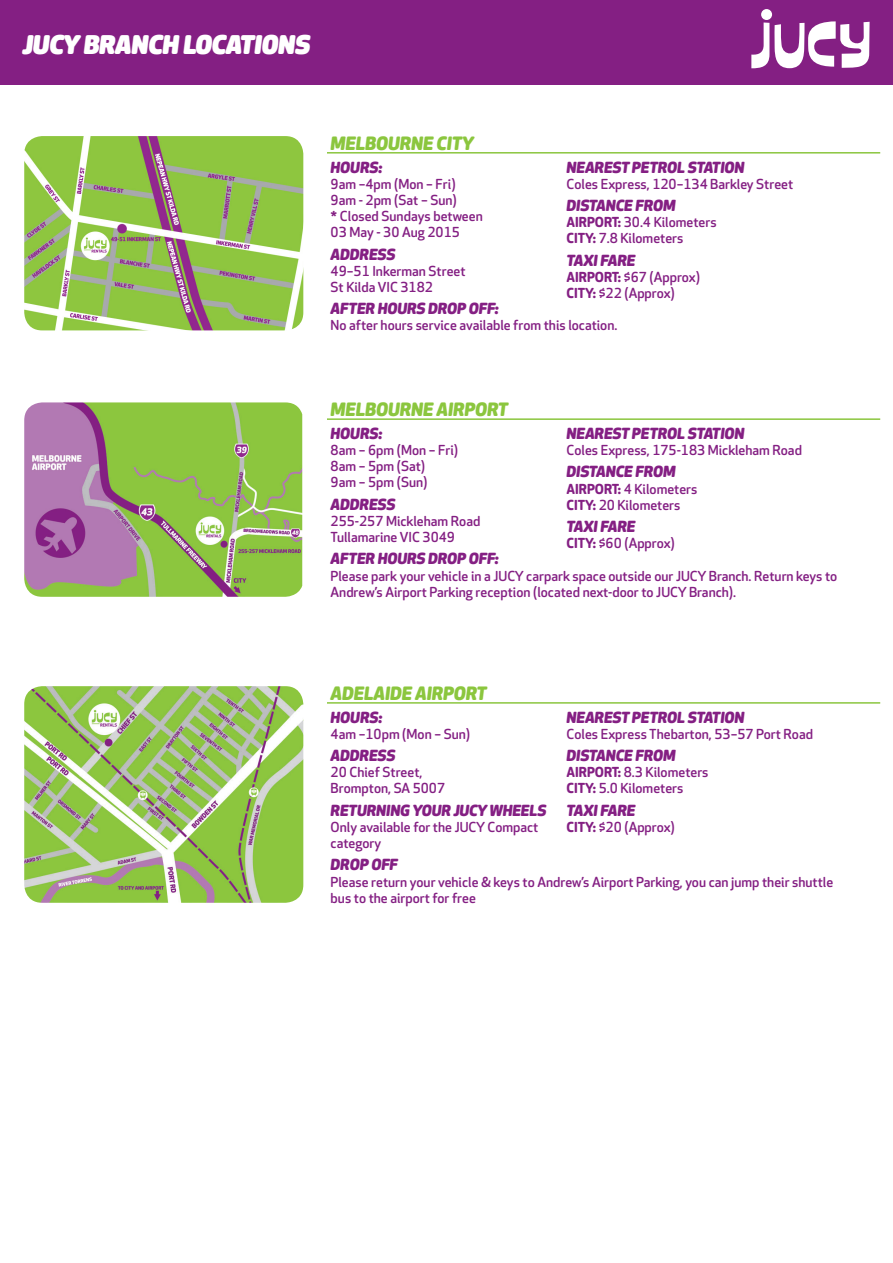
<style>
.page{position:relative;width:893px;height:1263px;background:#fff}
.page>*{position:absolute;margin:0;border:0;box-sizing:border-box;transform-origin:0 0}
.Headings{font:italic 900 25.2px "Apex Rounded";color:#fff}
.Titles{font:italic 800 18px "Apex Rounded";color:#8bc63e}
.t1{font:italic 800 15px "Apex Rounded";color:#841f83}
.Body{font:500 13.5px/16.2px "Apex Rounded";color:#841f83}
.s1{font-weight:700}
</style>
<div class="page">
<div style="left:0;top:0;width:893px;height:85px;background:#841f83"></div>
<div style="left:761px;top:9px;width:11px;height:11px;background:#fff;border-radius:50%"></div>
<svg style="left:751px;top:21px;width:119px;height:47px"></svg>
<hr style="left:327px;top:418px;width:553px;height:2px;background:#8bc63e">
<hr style="left:327px;top:702px;width:553px;height:2px;background:#8bc63e">
<img style="left:24px;top:402px;width:278px;height:195px">
<img style="left:24px;top:686px;width:279px;height:217px">
<hr style="left:327px;top:152px;width:553px;height:2px;background:#8bc63e">
<img style="left:24px;top:136px;width:279px;height:194px">
<p class="Headings" style="left:23px;top:30px;width:289px">JUCY BRANCH LOCATIONS</p>
<p class="Titles" style="left:331px;top:133px;width:145px">MELBOURNE CITY</p>
<p class="t1" style="left:331px;top:159px;width:53px">HOURS:</p>
<p class="Body" style="left:331px;top:176px;width:127px">9am –4pm (Mon – Fri)</p>
<p class="Body" style="left:331px;top:192px;width:128px">9am - 2pm (Sat – Sun)</p>
<p class="Body" style="left:331px;top:209px;width:154px">* Closed Sundays between<br>03 May - 30 Aug 2015</p>
<p class="t1" style="left:331px;top:246px;width:66px">ADDRESS</p>
<p class="Body" style="left:331px;top:263px;width:136px">49–51 Inkerman Street</p>
<p class="Body" style="left:331px;top:279px;width:104px">St Kilda VIC 3182</p>
<p class="t1" style="left:331px;top:300px;width:170px">AFTER HOURS DROP OFF:</p>
<p class="Body" style="left:331px;top:318px;width:288px">No after hours service available from this location.</p>
<p class="t1" style="left:566px;top:159px;width:179px">NEAREST PETROL STATION</p>
<p class="Body" style="left:566px;top:176px;width:228px">Coles Express, 120–134 Barkley Street</p>
<p class="t1" style="left:566px;top:197px;width:111px">DISTANCE FROM</p>
<p class="Body" style="left:566px;top:215px;width:152px"><span class="s1">AIRPORT:</span> 30.4 Kilometers</p>
<p class="Body" style="left:566px;top:231px;width:118px"><span class="s1">CITY:</span> 7.8 Kilometers</p>
<p class="t1" style="left:566px;top:252px;width:70px">TAXI FARE</p>
<p class="Body" style="left:566px;top:269px;width:135px"><span class="s1">AIRPORT:</span> $67 (Approx)</p>
<p class="Body" style="left:566px;top:285px;width:110px"><span class="s1">CITY:</span> $22 (Approx)</p>
<p class="Titles" style="left:331px;top:399px;width:179px">MELBOURNE AIRPORT</p>
<p class="t1" style="left:331px;top:425px;width:53px">HOURS:</p>
<p class="Body" style="left:331px;top:442px;width:129px">8am – 6pm (Mon – Fri)</p>
<p class="Body" style="left:331px;top:459px;width:96px">8am – 5pm (Sat)</p>
<p class="Body" style="left:331px;top:475px;width:98px">9am – 5pm (Sun)</p>
<p class="t1" style="left:331px;top:496px;width:66px">ADDRESS</p>
<p class="Body" style="left:331px;top:513px;width:151px">255-257 Mickleham Road</p>
<p class="Body" style="left:331px;top:529px;width:126px">Tullamarine VIC 3049</p>
<p class="t1" style="left:331px;top:551px;width:170px">AFTER HOURS DROP OFF:</p>
<p class="Body" style="left:331px;top:568px;width:508px">Please park your vehicle in a JUCY carpark space outside our JUCY Branch. Return keys to<br>Andrew’s Airport Parking reception (located next-door to JUCY Branch).</p>
<p class="t1" style="left:566px;top:425px;width:179px">NEAREST PETROL STATION</p>
<p class="Body" style="left:566px;top:442px;width:237px">Coles Express, 175-183 Mickleham Road</p>
<p class="t1" style="left:566px;top:463px;width:111px">DISTANCE FROM</p>
<p class="Body" style="left:566px;top:481px;width:132px"><span class="s1">AIRPORT:</span> 4 Kilometers</p>
<p class="Body" style="left:566px;top:497px;width:115px"><span class="s1">CITY:</span> 20 Kilometers</p>
<p class="t1" style="left:566px;top:518px;width:70px">TAXI FARE</p>
<p class="Body" style="left:566px;top:536px;width:110px"><span class="s1">CITY:</span> $60 (Approx)</p>
<p class="Titles" style="left:331px;top:683px;width:158px">ADELAIDE AIRPORT</p>
<p class="t1" style="left:331px;top:709px;width:53px">HOURS:</p>
<p class="Body" style="left:331px;top:726px;width:141px">4am –10pm (Mon – Sun)</p>
<p class="t1" style="left:331px;top:747px;width:66px">ADDRESS</p>
<p class="Body" style="left:331px;top:765px;width:116px">20 Chief Street,<br>Brompton, SA 5007</p>
<p class="t1" style="left:331px;top:802px;width:217px">RETURNING YOUR JUCY WHEELS</p>
<p class="Body" style="left:331px;top:819px;width:209px">Only available for the JUCY Compact category</p>
<p class="t1" style="left:331px;top:856px;width:69px">DROP OFF</p>
<p class="Body" style="left:331px;top:874px;width:504px">Please return your vehicle &amp; keys to Andrew’s Airport Parking, you can jump their shuttle bus to the airport for free</p>
<p class="t1" style="left:566px;top:709px;width:179px">NEAREST PETROL STATION</p>
<p class="Body" style="left:566px;top:726px;width:248px">Coles Express Thebarton, 53–57 Port Road</p>
<p class="t1" style="left:566px;top:747px;width:111px">DISTANCE FROM</p>
<p class="Body" style="left:566px;top:765px;width:144px"><span class="s1">AIRPORT:</span> 8.3 Kilometers</p>
<p class="Body" style="left:566px;top:781px;width:118px"><span class="s1">CITY:</span> 5.0 Kilometers</p>
<p class="t1" style="left:566px;top:802px;width:70px">TAXI FARE</p>
<p class="Body" style="left:566px;top:819px;width:110px"><span class="s1">CITY:</span> $20 (Approx)</p>
</div>
